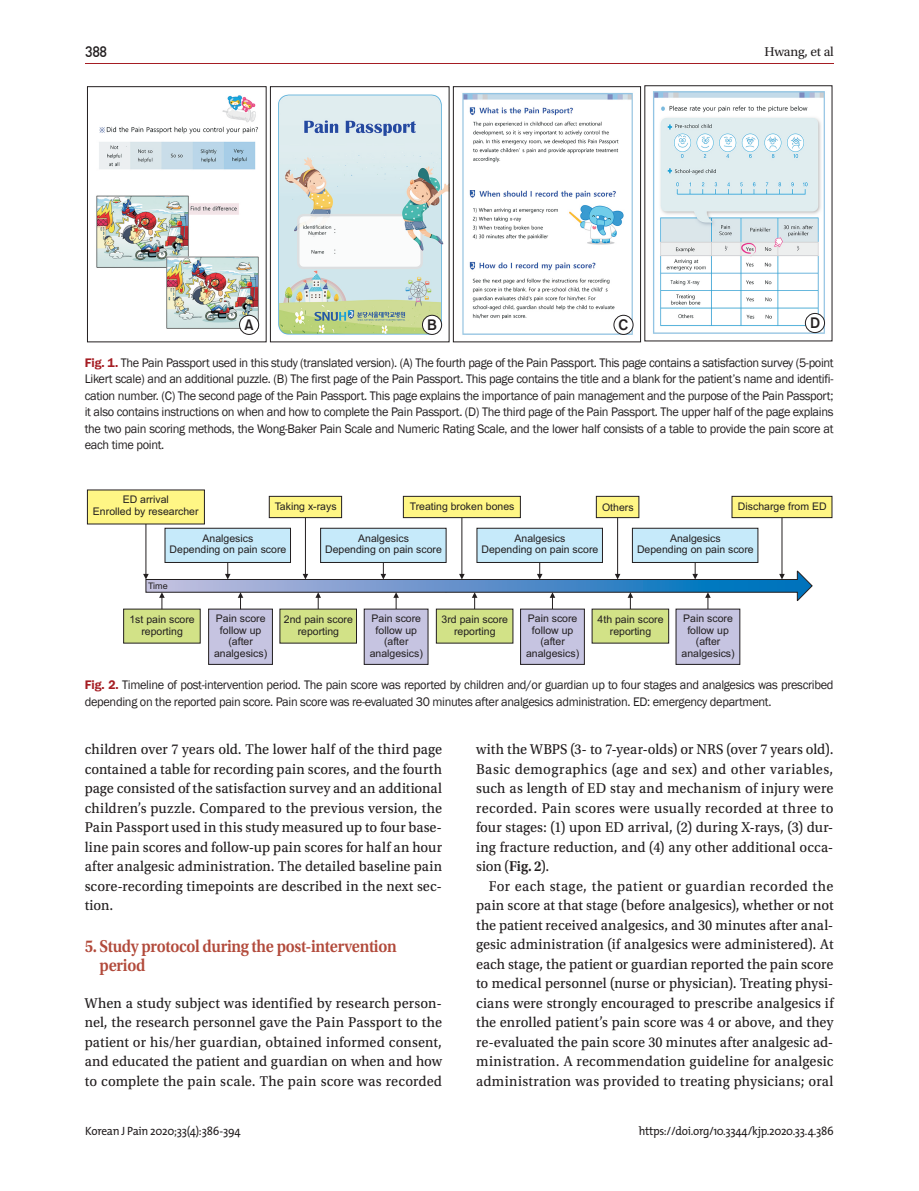
<style>
.page{position:relative;width:919px;height:1191px;background:#fff}
.page>*{position:absolute;margin:0;border:0;box-sizing:border-box;transform-origin:0 0}
.t1{font:600 18px/19.5px "Utopia Std";letter-spacing:-.02em;color:#b24a3b;scale:.9 1}
.t2{font:15px/19.5px "Utopia Std Capt";letter-spacing:.005em;color:#231f20;text-align:justify;scale:.94 1}
.t3{font:15px "Gothic 725 BT Bold A";color:#231f20}
.t4{font:15px "Dinmed";color:#231f20;scale:.95 1}
.t5{font:13.5px "Utopia Std";letter-spacing:-.01em;color:#231f20}
.t6{font:12.75px/16.5px "Franklin Gothic";letter-spacing:-.025em;color:#231f20;text-align:justify}
.t7{font:12px "The Mix";letter-spacing:-.025em;color:#231f20;scale:.95 1}
.t8{font:10.5px/11.7px "Arial";color:#231f20;text-align:center}
.t9{font:9px "Arial";color:#231f20}
.s1{font-weight:600;color:#a51d23}
.s2{font-family:"Utopia Std";font-weight:600}
</style>
<div class="page">
<hr style="left:85px;top:64px;width:748px;height:1px;background:#a51d23">
<svg style="left:87px;top:85px;width:745px;height:257px"></svg>
<div style="left:239px;top:315px;width:20px;height:19px;background:#fff;border-radius:50%"></div>
<div style="left:239px;top:315px;width:20px;height:20px;border:1px solid #231f20;border-radius:50%"></div>
<div style="left:422px;top:315px;width:19px;height:19px;background:#fff;border-radius:50%"></div>
<div style="left:422px;top:315px;width:20px;height:20px;border:1px solid #231f20;border-radius:50%"></div>
<div style="left:614px;top:315px;width:19px;height:19px;background:#fff;border-radius:50%"></div>
<div style="left:613px;top:315px;width:20px;height:20px;border:1px solid #231f20;border-radius:50%"></div>
<div style="left:805px;top:313px;width:19px;height:19px;background:#fff;border-radius:50%"></div>
<div style="left:805px;top:313px;width:19px;height:20px;border:1px solid #231f20;border-radius:50%"></div>
<div style="left:87px;top:489px;width:118px;height:35px;background:#fff685"></div>
<div style="left:164px;top:528px;width:127px;height:35px;background:#c6eafa;border:1px solid #231f20"></div>
<div style="left:269px;top:496px;width:73px;height:22px;background:#fff685;border:1px solid #231f20"></div>
<div style="left:403px;top:496px;width:117px;height:22px;background:#fff685;border:1px solid #231f20"></div>
<div style="left:596px;top:496px;width:43px;height:22px;background:#fff685;border:1px solid #231f20"></div>
<div style="left:732px;top:496px;width:99px;height:21px;background:#fff685"></div>
<div style="left:731px;top:496px;width:101px;height:22px;border:1px solid #231f20"></div>
<div style="left:123px;top:608px;width:78px;height:35px;background:#d2e287"></div>
<div style="left:208px;top:609px;width:64px;height:55px;background:#c6c4e1"></div>
<div style="left:208px;top:608px;width:65px;height:57px;border:1px solid #231f20"></div>
<div style="left:320px;top:528px;width:126px;height:35px;background:#c6eafa;border:1px solid #231f20"></div>
<div style="left:476px;top:528px;width:127px;height:35px;background:#c6eafa;border:1px solid #231f20"></div>
<div style="left:632px;top:528px;width:126px;height:35px;background:#c6eafa;border:1px solid #231f20"></div>
<hr style="left:145px;top:524px;width:1px;height:51px;background:#231f20">
<hr style="left:305px;top:517px;width:1px;height:58px;background:#231f20">
<hr style="left:461px;top:517px;width:1px;height:58px;background:#231f20">
<hr style="left:617px;top:517px;width:1px;height:58px;background:#231f20">
<hr style="left:781px;top:517px;width:1px;height:58px;background:#231f20">
<svg style="left:143px;top:562px;width:670px;height:47px"></svg>
<div style="left:364px;top:609px;width:64px;height:55px;background:#c6c4e1"></div>
<div style="left:364px;top:608px;width:64px;height:57px;border:1px solid #231f20"></div>
<div style="left:520px;top:609px;width:64px;height:55px;background:#c6c4e1"></div>
<div style="left:520px;top:608px;width:64px;height:57px;border:1px solid #231f20"></div>
<div style="left:676px;top:609px;width:63px;height:55px;background:#c6c4e1"></div>
<div style="left:279px;top:608px;width:78px;height:35px;background:#d2e287"></div>
<div style="left:436px;top:608px;width:77px;height:35px;background:#d2e287"></div>
<div style="left:591px;top:608px;width:78px;height:35px;background:#d2e287"></div>
<p class="t4" style="left:85px;top:42px;width:25px">388</p>
<p class="t5" style="left:764px;top:44px;width:71px">Hwang, et al</p>
<p class="t3" style="left:244px;top:316px;width:11px">A</p>
<p class="t3" style="left:427px;top:316px;width:11px">B</p>
<p class="t3" style="left:618px;top:316px;width:11px">C</p>
<p class="t3" style="left:810px;top:314px;width:12px">D</p>
<p class="t6" style="left:85px;top:354px;width:750px"><span class="s1">Fig. 1.</span> The Pain Passport used in this study (translated version). (A) The fourth page of the Pain Passport. This page contains a satisfaction survey (5-point Likert scale) and an additional puzzle. (B) The first page of the Pain Passport. This page contains the title and a blank for the patient’s name and identifi&shy;cation number. (C) The second page of the Pain Passport. This page explains the importance of pain management and the purpose of the Pain Passport; it also contains instructions on when and how to complete the Pain Passport. (D) The third page of the Pain Passport. The upper half of the page explains the two pain scoring methods, the Wong-Baker Pain Scale and Numeric Rating Scale, and the lower half consists of a table to provide the pain score at each time point.</p>
<p class="t8" style="left:93px;top:495px;width:107px">ED arrival<br>Enrolled by researcher</p>
<p class="t8" style="left:169px;top:533px;width:118px">Analgesics<br>Depending on pain score</p>
<p class="t8" style="left:275px;top:501px;width:63px">Taking x-rays</p>
<p class="t8" style="left:409px;top:501px;width:106px">Treating broken bones</p>
<p class="t8" style="left:602px;top:503px;width:33px">Others</p>
<p class="t8" style="left:737px;top:501px;width:90px">Discharge from ED</p>
<p class="t8" style="left:325px;top:533px;width:118px">Analgesics<br>Depending on pain score</p>
<p class="t8" style="left:481px;top:533px;width:118px">Analgesics<br>Depending on pain score</p>
<p class="t8" style="left:637px;top:533px;width:118px">Analgesics<br>Depending on pain score</p>
<p class="t9" style="left:148px;top:582px;width:21px">Time</p>
<p class="t8" style="left:129px;top:614px;width:67px">1st pain score reporting</p>
<p class="t8" style="left:214px;top:613px;width:55px">Pain score follow up (after analgesics)</p>
<p class="t8" style="left:370px;top:613px;width:55px">Pain score follow up (after analgesics)</p>
<p class="t8" style="left:526px;top:613px;width:55px">Pain score follow up (after analgesics)</p>
<p class="t8" style="left:681px;top:613px;width:55px">Pain score follow up (after analgesics)</p>
<p class="t8" style="left:284px;top:614px;width:70px">2nd pain score reporting</p>
<p class="t8" style="left:441px;top:614px;width:68px">3rd pain score reporting</p>
<p class="t8" style="left:597px;top:614px;width:67px">4th pain score reporting</p>
<p class="t6" style="left:85px;top:677px;width:750px"><span class="s1">Fig. 2.</span> Timeline of post-intervention period. The pain score was reported by children and/or guardian up to four stages and analgesics was prescribed depending on the reported pain score. Pain score was re-evaluated 30 minutes after analgesics administration. ED: emergency department.</p>
<p class="t2" style="left:85px;top:740px;width:381px">children over 7 years old. The lower half of the third page contained a table for recording pain scores, and the fourth page consisted of the satisfaction survey and an additional children’s puzzle. Compared to the previous version, the Pain Passport used in this study measured up to four base&shy;line pain scores and follow-up pain scores for half an hour after analgesic administration. The detailed baseline pain score-recording timepoints are described in the next sec&shy;tion.</p>
<p class="t1" style="left:100px;top:936px;width:331px;text-indent:-15px">5. Study protocol during the post-intervention period</p>
<p class="t2" style="left:85px;top:993px;width:381px">When a study subject was identified by research person&shy;nel, the research personnel gave the Pain Passport to the patient or his/her guardian, obtained informed consent, and educated the patient and guardian on when and how to complete the pain scale. The pain score was recorded</p>
<p class="t2" style="left:476px;top:740px;width:381px">with the WBPS (3- to 7-year-olds) or NRS (over 7 years old).<br>Basic demographics (age and sex) and other variables, such as length of ED stay and mechanism of injury were recorded. Pain scores were usually recorded at three to four stages: (1) upon ED arrival, (2) during X-rays, (3) dur&shy;ing fracture reduction, and (4) any other additional occa&shy;sion (<span class="s2">Fig. 2</span>).</p>
<p class="t2" style="left:476px;top:876px;width:382px;text-indent:13px">For each stage, the patient or guardian recorded the pain score at that stage (before analgesics), whether or not the patient received analgesics, and 30 minutes after anal&shy;gesic administration (if analgesics were administered). At each stage, the patient or guardian reported the pain score to medical personnel (nurse or physician). Treating physi&shy;cians were strongly encouraged to prescribe analgesics if the enrolled patient’s pain score was 4 or above, and they re-evaluated the pain score 30 minutes after analgesic ad&shy;ministration. A recommendation guideline for analgesic administration was provided to treating physicians; oral</p>
<p class="t7" style="left:85px;top:1121px;width:165px">Korean J Pain 2020;33(4):386-394</p>
<p class="t7" style="left:638px;top:1121px;width:207px">https://doi.org/10.3344/kjp.2020.33.4.386</p>
</div>
